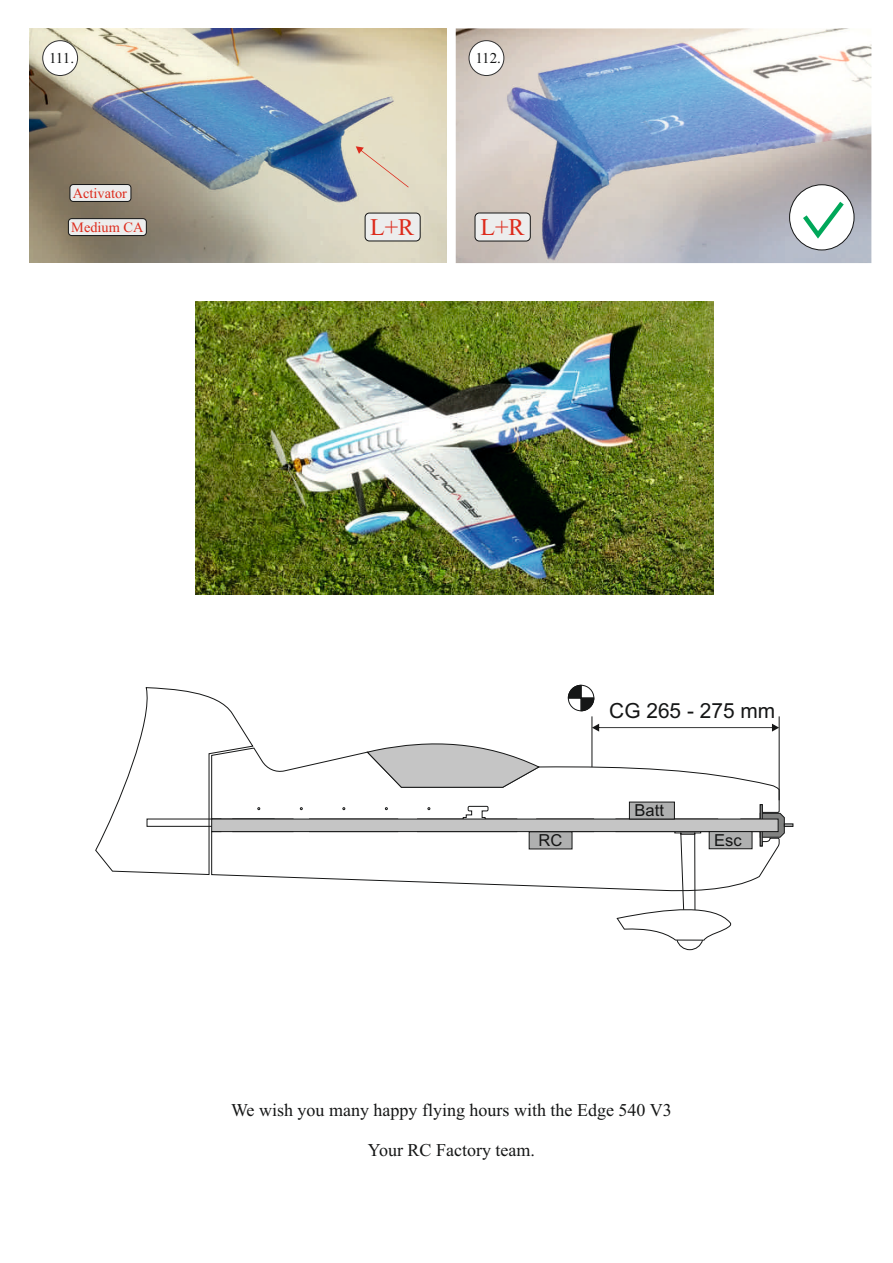
<style>
.page{position:relative;width:893px;height:1263px;background:#fff}
.page>*{position:absolute;margin:0;border:0;box-sizing:border-box;transform-origin:0 0}
.t1{font:24px "Times New Roman";color:#dd2b1c}
.t2{font:23.85px "Times New Roman";color:#dd2b1c}
.t3{font:20.85px "Arial";color:#151616}
.t4{font:18px "Times New Roman";color:#151616}
.t5{font:16.5px "Arial";color:#151616}
.t6{font:15px "Times New Roman";letter-spacing:-.035em;color:#151616}
.t7{font:14.4px "Times New Roman";color:#dd2b1c}
</style>
<div class="page">
<img style="left:456px;top:28px;width:415px;height:235px">
<img style="left:30px;top:28px;width:417px;height:234px">
<div style="left:42px;top:40px;width:36px;height:36px;background:#fff;border:1px solid #323232;border-radius:50%"></div>
<div style="left:469px;top:40px;width:35px;height:36px;background:#fff;border:1px solid #323232;border-radius:50%"></div>
<div style="left:365px;top:213px;width:55px;height:28px;background:#eceded;border:1px solid #151616;border-radius:4px"></div>
<div style="left:475px;top:213px;width:55px;height:28px;background:#eceded;border:1px solid #151616;border-radius:4px"></div>
<div style="left:68px;top:218px;width:79px;height:18px;background:#eceded;border:1px solid #151616;border-radius:3px"></div>
<div style="left:70px;top:184px;width:61px;height:18px;background:#eceded;border:1px solid #151616;border-radius:3px"></div>
<img style="left:196px;top:302px;width:517px;height:293px">
<svg style="left:95px;top:685px;width:698px;height:265px"></svg>
<div style="left:356px;top:146px;width:53px;height:41px;background:#e3dec6"></div>
<div style="left:789px;top:185px;width:65px;height:65px;background:#fff;border:1px solid #151616;border-radius:50%"></div>
<svg style="left:798px;top:197px;width:50px;height:45px"></svg>
<p class="t6" style="left:49px;top:53px;width:27px">111.</p>
<p class="t6" style="left:475px;top:53px;width:27px">112.</p>
<p class="t7" style="left:73px;top:188px;width:56px">Activator</p>
<p class="t7" style="left:71px;top:222px;width:74px">Medium CA</p>
<h2 class="t2" style="left:370px;top:218px;width:46px">L+R</h2>
<h1 class="t1" style="left:480px;top:218px;width:46px">L+R</h1>
<p class="t3" style="left:609px;top:703px;width:167px">CG 265 - 275 mm</p>
<p class="t5" style="left:635px;top:804px;width:31px">Batt</p>
<p class="t5" style="left:538px;top:834px;width:25px">RC</p>
<p class="t5" style="left:714px;top:834px;width:29px">Esc</p>
<p class="t4" style="left:231px;top:1103px;width:442px">We wish you many happy flying hours with the Edge 540 V3</p>
<p class="t4" style="left:368px;top:1143px;width:169px">Your RC Factory team.</p>
</div>
